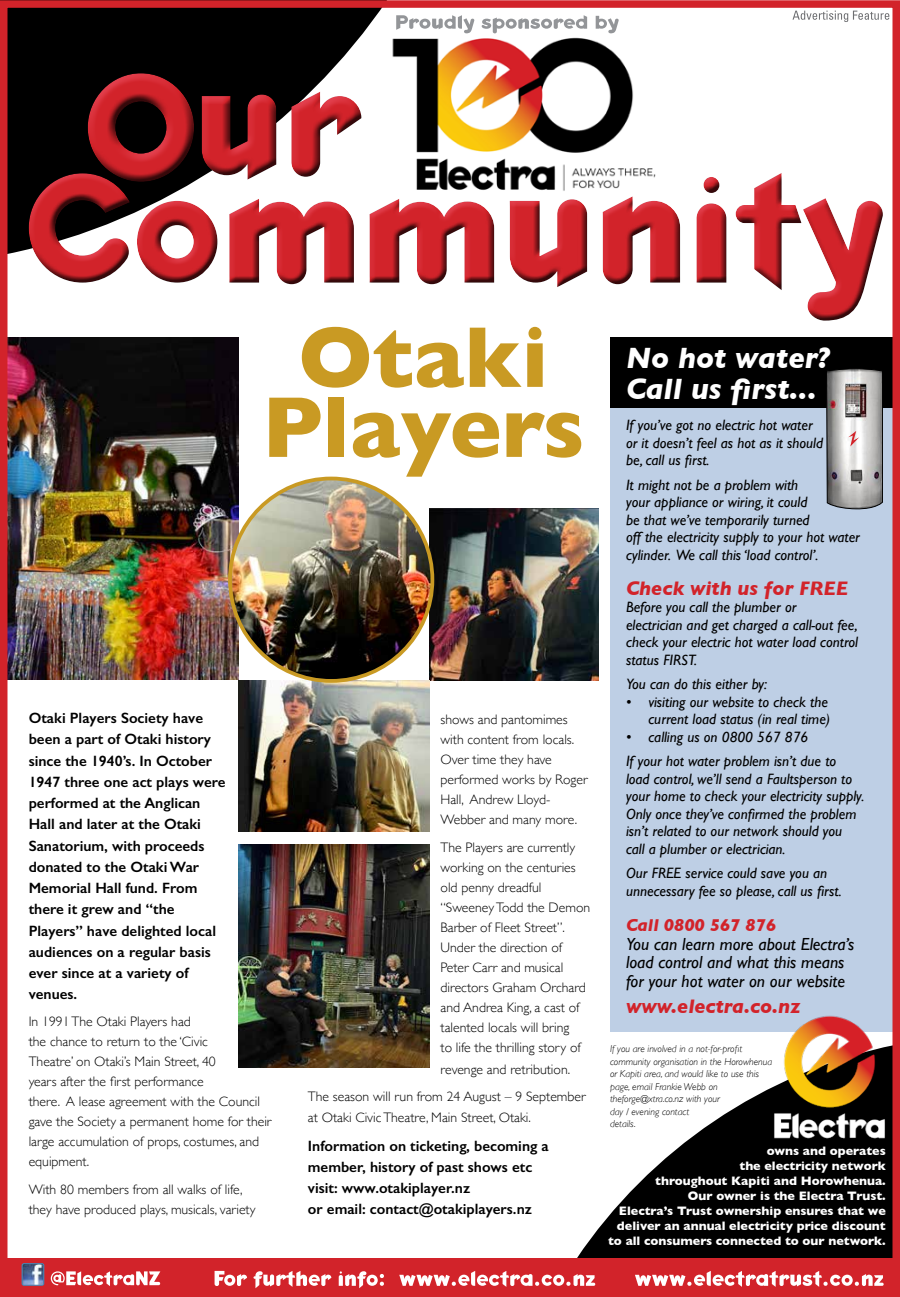
<style>
.page{position:relative;width:900px;height:1297px;background:#fff}
.page>*{position:absolute;margin:0;border:0;box-sizing:border-box;transform-origin:0 0}
.t1{font:700 87.5px/70px "Gill Sans";color:#c99a23;text-align:center}
.t2{font:italic 700 30px/30.9px "Gill Sans";color:#fff}
.t3{font:italic 700 20px "Gill Sans";color:#d2232a}
.t4{font:italic 17.5px/18.8px "Gill Sans";color:#000}
.t5{font:italic 700 17.5px "Gill Sans";color:#d2232a}
.t6{font:italic 15px/17.5px "Gill Sans";color:#000}
.t7{font:600 15px/21.2px "Gill Sans";color:#000}
.t8{font:300 13.75px/20px "Gill Sans";color:#000}
.t9{font:700 12.5px/15px "Gill Sans";color:#fff;text-align:right}
.t10{font:italic 300 10px/12.5px "Gill Sans";color:#000}
</style>
<div class="page">
<div style="left:610px;top:341px;width:290px;height:690px;background:#becfe5"></div>
<img style="left:398px;top:33px;width:255px;height:138px">
<svg style="left:9px;top:9px;width:389px;height:245px;fill:#000"></svg>
<svg style="left:577px;top:1045px;width:314px;height:213px;fill:#000"></svg>
<div style="left:0;top:1258px;width:900px;height:39px;background:#d2232a"></div>
<svg style="left:51px;top:1271px;width:109px;height:15px"></svg>
<img style="left:22px;top:1265px;width:22px;height:20px">
<div style="left:22px;top:1263px;width:22px;height:22px;border:1px solid #4687ba;border-radius:2px"></div>
<svg style="left:215px;top:1271px;width:669px;height:17px"></svg>
<svg style="left:793px;top:11px;width:96px;height:11px"></svg>
<svg style="left:396px;top:15px;width:223px;height:18px"></svg>
<div style="left:87px;top:69px;width:275px;height:114px;background:#8a313f;opacity:.75"></div>
<div style="left:88px;top:86px;width:274px;height:97px;background:#000;opacity:.75"></div>
<img style="left:772px;top:1015px;width:115px;height:124px">
<div style="left:610px;top:337px;width:290px;height:71px;background:#000"></div>
<div style="left:30px;top:171px;width:853px;height:151px;background:#000;opacity:.75"></div>
<img style="left:826px;top:369px;width:57px;height:140px">
<img style="left:430px;top:508px;width:169px;height:172px">
<img style="left:239px;top:680px;width:191px;height:152px">
<img style="left:239px;top:844px;width:191px;height:223px">
<img style="left:9px;top:337px;width:229px;height:343px">
<img style="left:230px;top:478px;width:202px;height:203px;border-radius:101px">
<div style="left:228px;top:477px;width:206px;height:206px;border:4px solid #c99a23;border-radius:50%"></div>
<div style="left:0;top:0;width:900px;height:1297px;border:8px solid #d2232a"></div>
<h1 class="t1" style="left:262px;top:320px;width:324px">Otaki<br>Players</h1>
<p class="t7" style="left:29px;top:707px;width:198px">Otaki Players Society have been a part of Otaki history since the 1940’s. In October<br>1947 three one act plays were performed at the Anglican<br>Hall and later at the Otaki<br>Sanatorium, with proceeds donated to the Otaki War<br>Memorial Hall fund. From there it grew and “the<br>Players” have delighted local audiences on a regular basis ever since at a variety of venues.</p>
<p class="t8" style="left:29px;top:1011px;width:244px">In 1991 The Otaki Players had<br>the chance to return to the ‘Civic<br>Theatre’ on Otaki’s Main Street, 40<br>years after the first performance<br>there. A lease agreement with the Council gave the Society a permanent home for their large accumulation of props, costumes, and equipment.</p>
<p class="t8" style="left:29px;top:1178px;width:228px">With 80 members from all walks of life, they have produced plays, musicals, variety</p>
<p class="t8" style="left:441px;top:709px;width:149px">shows and pantomimes with content from locals.<br>Over time they have performed works by Roger<br>Hall, Andrew Lloyd-<br>Webber and many more.</p>
<p class="t8" style="left:441px;top:836px;width:151px">The Players are currently working on the centuries old penny dreadful “Sweeney Todd the Demon<br>Barber of Fleet Street”.<br>Under the direction of<br>Peter Carr and musical directors Graham Orchard and Andrea King, a cast of talented locals will bring<br>to life the thrilling story of</p>
<p class="t8" style="left:308px;top:1055px;width:279px;line-height:27px;text-indent:133px">revenge and retribution.<br>The season will run from 24 August – 9 September</p>
<p class="t8" style="left:308px;top:1107px;width:225px">at Otaki Civic Theatre, Main Street, Otaki.</p>
<p class="t7" style="left:308px;top:1135px;width:242px">Information on ticketing, becoming a member, history of past shows etc visit: www.otakiplayer.nz<br>or email: contact@otakiplayers.nz</p>
<h2 class="t2" style="left:626px;top:342px;width:206px">No hot water?<br>Call us first...</h2>
<p class="t6" style="left:626px;top:416px;width:199px">If you’ve got no electric hot water or it doesn’t feel as hot as it should be, call us first.</p>
<p class="t6" style="left:626px;top:476px;width:235px">It might not be a problem with<br>your appliance or wiring, it could<br>be that we’ve temporarily turned<br>off the electricity supply to your hot water cylinder. We call this ‘load control’.</p>
<h3 class="t3" style="left:626px;top:576px;width:224px">Check with us for FREE</h3>
<p class="t6" style="left:626px;top:598px;width:233px">Before you call the plumber or<br>electrician and get charged a call-out fee, check your electric hot water load control status FIRST.</p>
<p class="t6" style="left:626px;top:675px;width:143px">You can do this either by:</p>
<p class="t6" style="left:626px;top:693px;width:206px;text-align:right">• visiting our website to check the current load status (in real time)</p>
<p class="t6" style="left:626px;top:724px;width:212px;line-height:24.6px">• calling us on 0800 567 876<br>If your hot water problem isn’t due to</p>
<p class="t6" style="left:626px;top:770px;width:240px">load control, we’ll send a Faultsperson to your home to check your electricity supply.<br>Only once they’ve confirmed the problem isn’t related to our network should you call a plumber or electrician.</p>
<p class="t6" style="left:626px;top:864px;width:217px">Our FREE service could save you an unnecessary fee so please, call us first.</p>
<p class="t5" style="left:626px;top:915px;width:152px">Call 0800 567 876</p>
<p class="t4" style="left:626px;top:934px;width:230px">You can learn more about Electra’s load control and what this means for your hot water on our website</p>
<h3 class="t3" style="left:626px;top:994px;width:176px">www.electra.co.nz</h3>
<p class="t10" style="left:610px;top:1043px;width:164px">If you are involved in a not-for-profit community organisation in the Horowhenua or Kapiti area, and would like to use this page, email Frankie Webb on theforge@xtra.co.nz with your<br>day / evening contact<br>details.</p>
<p class="t9" style="left:608px;top:1143px;width:279px">owns and operates<br>the electricity network<br>throughout Kapiti and Horowhenua.<br>Our owner is the Electra Trust.<br>Electra’s Trust ownership ensures that we deliver an annual electricity price discount to all consumers connected to our network.</p>
</div>
